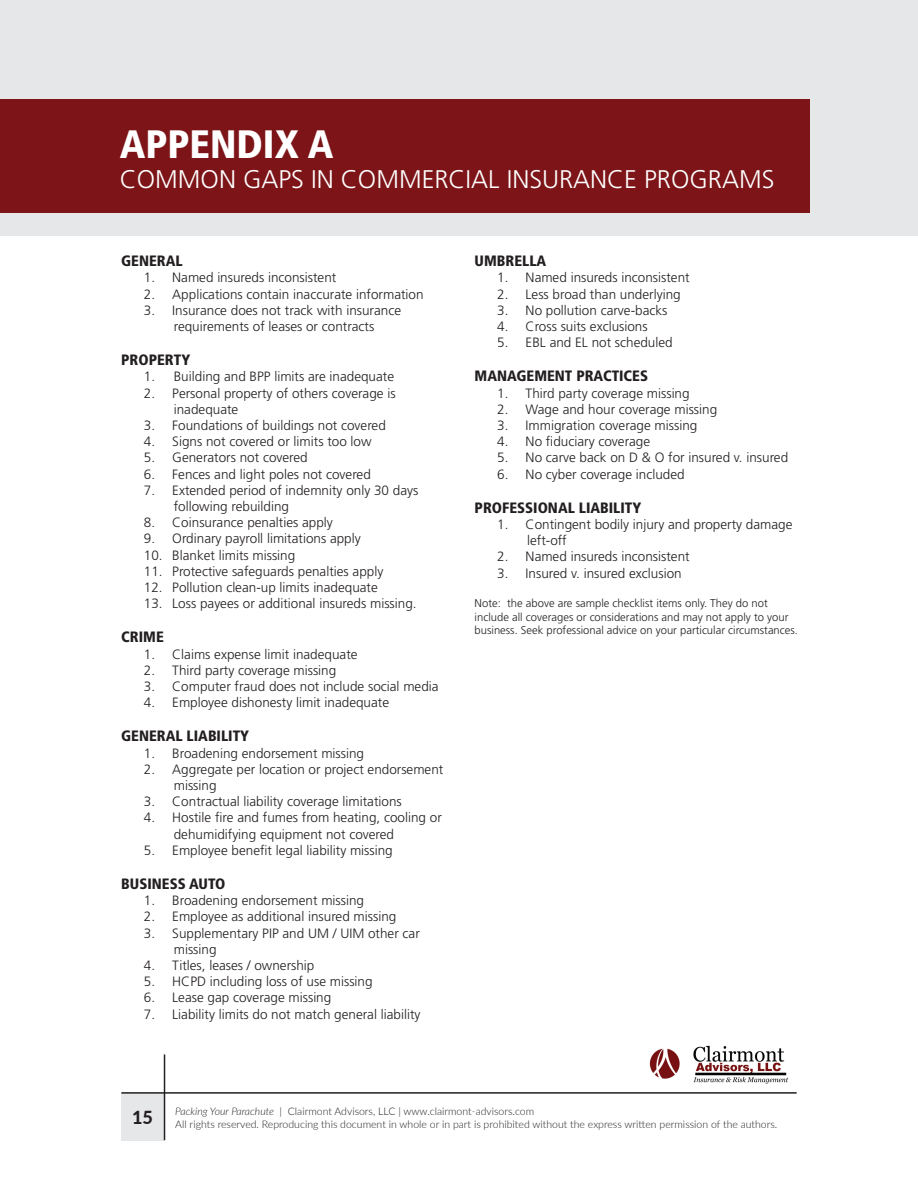
<style>
.page{position:relative;width:918px;height:1188px;background:#fff}
.page>*{position:absolute;margin:0;border:0;box-sizing:border-box;transform-origin:0 0}
.t1{font:900 condensed 39.6px "Frutiger LT Std";color:#fff}
.t2{font:300 25.5px "Frutiger LT Std";color:#fff}
.t3{font:800 18px "Lato";color:#231f20}
.t4{font:900 condensed 15px "Frutiger LT Std";color:#231f20}
.t5{font:300 13.5px/16.2px "Frutiger LT Std";color:#231f20}
.t6{font:300 11.25px/13.5px "Frutiger LT Std";color:#231f20}
.t7{font:300 10.5px/12.6px "Lato";color:#231f20}
.s1{font-style:italic}
</style>
<div class="page">
<img style="left:649px;top:1045px;width:139px;height:39px">
<div style="left:121px;top:1093px;width:44px;height:47px;background:#e6e7e9"></div>
<hr style="left:164px;top:1054px;width:1px;height:86px;background:#231f20">
<hr style="left:121px;top:1092px;width:676px;height:2px;background:#231f20">
<div style="left:0;top:0;width:918px;height:235px;background:#e6e7e9"></div>
<div style="left:0;top:99px;width:810px;height:113px;background:#7c1418"></div>
<h1 class="t1" style="left:120px;top:121px;width:215px">APPENDIX A</h1>
<h2 class="t2" style="left:120px;top:165px;width:656px">COMMON GAPS IN COMMERCIAL INSURANCE PROGRAMS</h2>
<p class="t4" style="left:121px;top:252px;width:63px">GENERAL</p>
<p class="t5" style="left:144px;top:270px;width:194px">1. Named insureds inconsistent</p>
<p class="t5" style="left:144px;top:286px;width:281px">2. Applications contain inaccurate information</p>
<p class="t5" style="left:144px;top:302px;width:259px;text-align:center">3. Insurance does not track with insurance requirements of leases or contracts</p>
<p class="t4" style="left:121px;top:351px;width:70px">PROPERTY</p>
<p class="t5" style="left:144px;top:369px;width:252px">1. Building and BPP limits are inadequate</p>
<p class="t5" style="left:174px;top:385px;width:223px;text-indent:-30px">2. Personal property of others coverage is inadequate</p>
<p class="t5" style="left:144px;top:417px;width:244px">3. Foundations of buildings not covered</p>
<p class="t5" style="left:144px;top:434px;width:229px">4. Signs not covered or limits too low</p>
<p class="t5" style="left:144px;top:450px;width:166px">5. Generators not covered</p>
<p class="t5" style="left:144px;top:466px;width:229px">6. Fences and light poles not covered</p>
<p class="t5" style="left:174px;top:482px;width:246px;text-indent:-30px">7. Extended period of indemnity only 30 days following rebuilding</p>
<p class="t5" style="left:144px;top:515px;width:191px">8. Coinsurance penalties apply</p>
<p class="t5" style="left:144px;top:531px;width:218px">9. Ordinary payroll limitations apply</p>
<p class="t5" style="left:144px;top:547px;width:153px">10. Blanket limits missing</p>
<p class="t5" style="left:144px;top:563px;width:241px">11. Protective safeguards penalties apply</p>
<p class="t5" style="left:144px;top:579px;width:236px">12. Pollution clean-up limits inadequate</p>
<p class="t5" style="left:144px;top:596px;width:274px">13. Loss payees or additional insureds missing.</p>
<p class="t4" style="left:121px;top:628px;width:44px">CRIME</p>
<p class="t5" style="left:144px;top:646px;width:215px">1. Claims expense limit inadequate</p>
<p class="t5" style="left:144px;top:662px;width:194px">2. Third party coverage missing</p>
<p class="t5" style="left:144px;top:678px;width:296px">3. Computer fraud does not include social media</p>
<p class="t5" style="left:144px;top:695px;width:247px">4. Employee dishonesty limit inadequate</p>
<p class="t4" style="left:121px;top:727px;width:129px">GENERAL LIABILITY</p>
<p class="t5" style="left:144px;top:745px;width:222px">1. Broadening endorsement missing</p>
<p class="t5" style="left:174px;top:761px;width:271px;text-indent:-30px">2. Aggregate per location or project endorsement missing</p>
<p class="t5" style="left:144px;top:794px;width:259px">3. Contractual liability coverage limitations</p>
<p class="t5" style="left:174px;top:810px;width:270px;text-indent:-30px">4. Hostile fire and fumes from heating, cooling or dehumidifying equipment not covered</p>
<p class="t5" style="left:144px;top:842px;width:251px">5. Employee benefit legal liability missing</p>
<p class="t4" style="left:121px;top:875px;width:106px">BUSINESS AUTO</p>
<p class="t5" style="left:144px;top:893px;width:222px">1. Broadening endorsement missing</p>
<p class="t5" style="left:144px;top:909px;width:254px">2. Employee as additional insured missing</p>
<p class="t5" style="left:174px;top:925px;width:248px;text-indent:-30px">3. Supplementary PIP and UM / UIM other car missing</p>
<p class="t5" style="left:144px;top:957px;width:172px">4. Titles, leases / ownership</p>
<p class="t5" style="left:144px;top:974px;width:230px">5. HCPD including loss of use missing</p>
<p class="t5" style="left:144px;top:990px;width:189px">6. Lease gap coverage missing</p>
<p class="t5" style="left:144px;top:1006px;width:278px">7. Liability limits do not match general liability</p>
<p class="t4" style="left:475px;top:252px;width:73px">UMBRELLA</p>
<p class="t5" style="left:497px;top:270px;width:194px">1. Named insureds inconsistent</p>
<p class="t5" style="left:497px;top:286px;width:185px">2. Less broad than underlying</p>
<p class="t5" style="left:497px;top:302px;width:172px">3. No pollution carve-backs</p>
<p class="t5" style="left:497px;top:318px;width:152px">4. Cross suits exclusions</p>
<p class="t5" style="left:497px;top:335px;width:177px">5. EBL and EL not scheduled</p>
<p class="t4" style="left:475px;top:367px;width:175px">MANAGEMENT PRACTICES</p>
<p class="t5" style="left:497px;top:385px;width:194px">1. Third party coverage missing</p>
<p class="t5" style="left:497px;top:401px;width:222px">2. Wage and hour coverage missing</p>
<p class="t5" style="left:497px;top:417px;width:202px">3. Immigration coverage missing</p>
<p class="t5" style="left:497px;top:434px;width:155px">4. No fiduciary coverage</p>
<p class="t5" style="left:497px;top:450px;width:293px">5. No carve back on D &amp; O for insured v. insured</p>
<p class="t5" style="left:497px;top:466px;width:189px">6. No cyber coverage included</p>
<p class="t4" style="left:475px;top:498px;width:168px">PROFESSIONAL LIABILITY</p>
<p class="t5" style="left:527px;top:516px;width:267px;text-indent:-30px">1. Contingent bodily injury and property damage left-off</p>
<p class="t5" style="left:497px;top:549px;width:194px">2. Named insureds inconsistent</p>
<p class="t5" style="left:497px;top:565px;width:186px">3. Insured v. insured exclusion</p>
<p class="t6" style="left:475px;top:597px;width:325px">Note: the above are sample checklist items only. They do not include all coverages or considerations and may not apply to your business. Seek professional advice on your particular circumstances.</p>
<h3 class="t3" style="left:132px;top:1104px;width:22px">15</h3>
<p class="t7" style="left:175px;top:1105px;width:604px"><span class="s1">Packing Your Parachute</span> | Clairmont Advisors, LLC | www.clairmont-advisors.com<br>All rights reserved. Reproducing this document in whole or in part is prohibited without the express written permission of the authors.</p>
</div>
